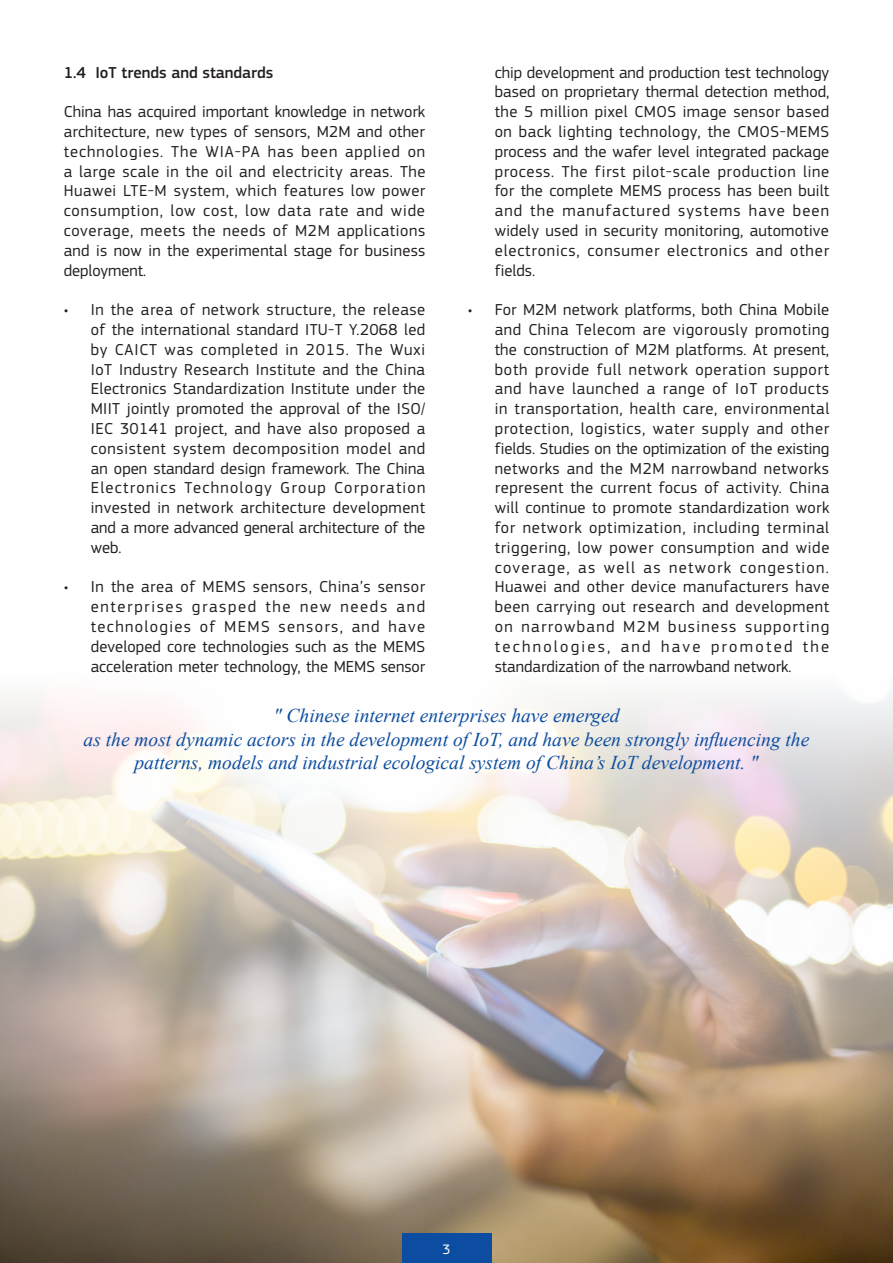
<style>
.page{position:relative;width:893px;height:1263px;background:#fff}
.page>*{position:absolute;margin:0;border:0;box-sizing:border-box;transform-origin:0 0}
.t1{font:italic 19.5px/23.4px "Times New Roman";color:#0d4d9f;text-align:center}
.t2{font:16.5px/19.8px "PF Square Sans Pro";color:#231f20;text-align:justify}
.t3{font:500 16.5px "PF Square Sans Pro";color:#231f20}
.t4{font:14.25px "PF Square Sans Pro";color:#fff}
</style>
<div class="page">
<img style="left:0;top:695px;width:893px;height:568px">
<div style="left:401px;top:1233px;width:90px;height:30px;background:#0d4da1"></div>
<p class="t2" style="left:495px;top:62px;width:336px">chip development and production test technology based on proprietary thermal detection method, the 5 million pixel CMOS image sensor based on back lighting technology, the CMOS-MEMS process and the wafer level integrated package process. The first pilot-scale production line for the complete MEMS process has been built and the manufactured systems have been widely used in security monitoring, automotive electronics, consumer electronics and other fields.</p>
<p class="t2" style="left:495px;top:300px;width:336px;text-indent:-27px">• For M2M network platforms, both China Mobile and China Telecom are vigorously promoting the construction of M2M platforms. At present, both provide full network operation support and have launched a range of IoT products in transportation, health care, environmental protection, logistics, water supply and other fields. Studies on the optimization of the existing networks and the M2M narrowband networks represent the current focus of activity. China will continue to promote standardization work for network optimization, including terminal triggering, low power consumption and wide coverage, as well as network congestion.<br>Huawei and other device manufacturers have been carrying out research and development on narrowband M2M business supporting technologies, and have promoted the standardization of the narrowband network.</p>
<p class="t1" style="left:273px;top:703px;width:347px">" Chinese internet enterprises have emerged</p>
<p class="t1" style="left:84px;top:727px;width:727px">as the most dynamic actors in the development of IoT, and have been strongly influencing the patterns, models and industrial ecological system of China’s IoT development. "</p>
<p class="t3" style="left:64px;top:62px;width:211px">1.4 IoT trends and standards</p>
<p class="t2" style="left:64px;top:102px;width:363px">China has acquired important knowledge in network architecture, new types of sensors, M2M and other technologies. The WIA-PA has been applied on a large scale in the oil and electricity areas. The Huawei LTE-M system, which features low power consumption, low cost, low data rate and wide coverage, meets the needs of M2M applications and is now in the experimental stage for business deployment.</p>
<p class="t2" style="left:91px;top:300px;width:336px;text-indent:-27px">• In the area of network structure, the release of the international standard ITU-T Y.2068 led by CAICT was completed in 2015. The Wuxi IoT Industry Research Institute and the China Electronics Standardization Institute under the MIIT jointly promoted the approval of the ISO/ IEC 30141 project, and have also proposed a consistent system decomposition model and an open standard design framework. The China Electronics Technology Group Corporation invested in network architecture development and a more advanced general architecture of the web.</p>
<p class="t2" style="left:91px;top:577px;width:336px;text-indent:-27px">• In the area of MEMS sensors, China’s sensor enterprises grasped the new needs and technologies of MEMS sensors, and have developed core technologies such as the MEMS acceleration meter technology, the MEMS sensor</p>
<p class="t4" style="left:442px;top:1240px;width:9px">3</p>
</div>
